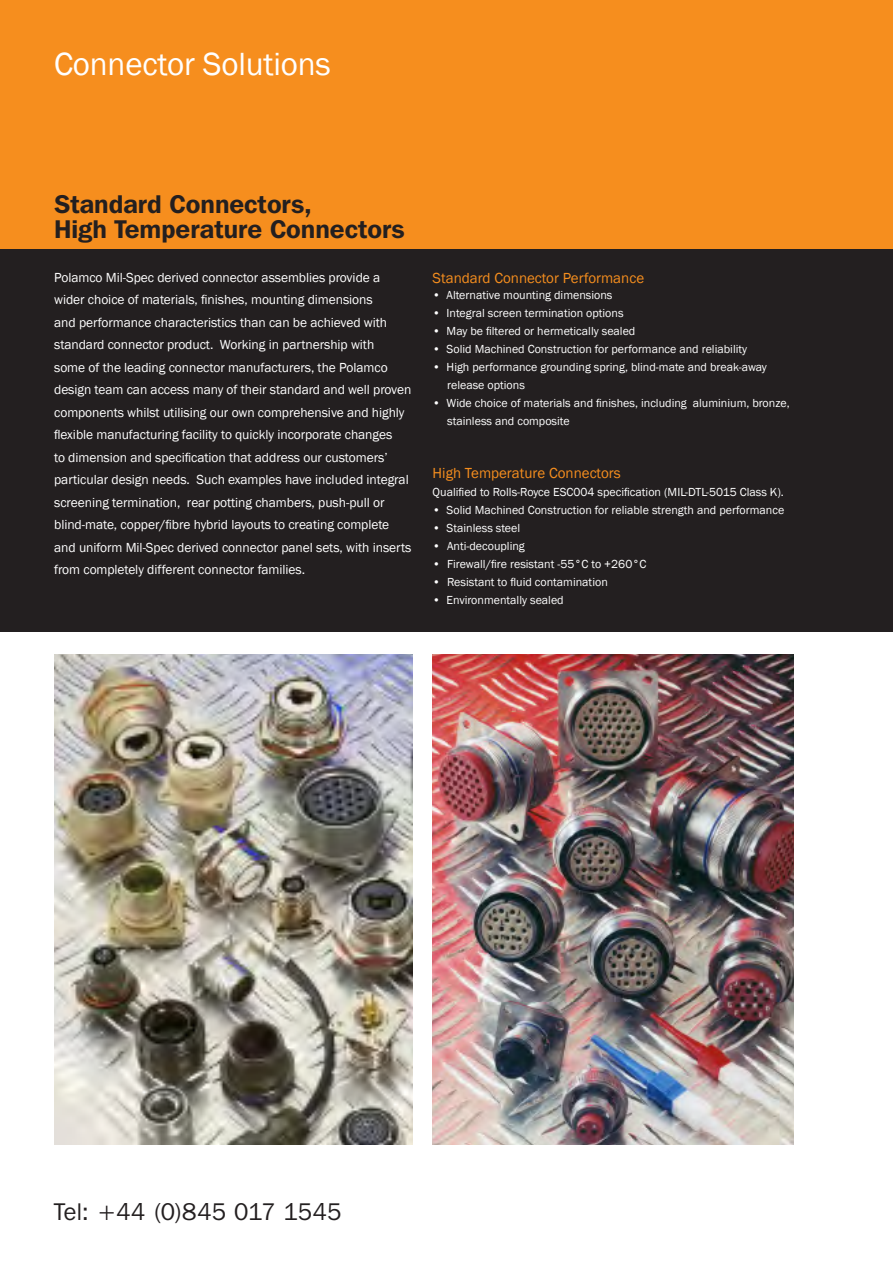
<style>
.page{position:relative;width:893px;height:1263px;background:#fff}
.page>*{position:absolute;margin:0;border:0;box-sizing:border-box;transform-origin:0 0}
.t1{font:33px "Franklin Gothic";letter-spacing:-.005em;color:#fff}
.Top-Sub-Header{font:600 25.5px "Franklin Gothic IT Cby BT";color:#231f20}
.t2{font:24px "Franklin Gothic IT Cby BT";letter-spacing:.01em;color:#231f20}
.Body-White{font:15px "Franklin Gothic";color:#f68e1e}
.Product_Group{font:15px "Franklin Gothic";color:#f68e1e}
.Body_White_Big_Text{font:13.5px/22.5px "Franklin Gothic";letter-spacing:-.005em;color:#fff}
.Product-Info-Inset{font:12px/18px "Franklin Gothic";color:#fff}
.Product-Info-Inset-S{font:12px "Franklin Gothic";color:#fff}
</style>
<div class="page">
<div style="left:0;top:0;width:893px;height:268px;background:#f68e1e"></div>
<div style="left:0;top:249px;width:893px;height:382px;background:#231f20"></div>
<img style="left:54px;top:655px;width:358px;height:489px">
<img style="left:432px;top:655px;width:362px;height:489px">
<p class="t1" style="left:54px;top:44px;width:278px">Connector Solutions</p>
<p class="Top-Sub-Header" style="left:54px;top:188px;width:260px">Standard Connectors,</p>
<p class="Top-Sub-Header" style="left:54px;top:213px;width:352px">High Temperature Connectors</p>
<p class="Body_White_Big_Text" style="left:54px;top:266px;width:359px">Polamco Mil-Spec derived connector assemblies provide a wider choice of materials, finishes, mounting dimensions<br>and performance characteristics than can be achieved with standard connector product. Working in partnership with<br>some of the leading connector manufacturers, the Polamco design team can access many of their standard and well proven components whilst utilising our own comprehensive and highly flexible manufacturing facility to quickly incorporate changes<br>to dimension and specification that address our customers’ particular design needs. Such examples have included integral screening termination, rear potting chambers, push-pull or blind-mate, copper/fibre hybrid layouts to creating complete and uniform Mil-Spec derived connector panel sets, with inserts from completely different connector families.</p>
<p class="Body-White" style="left:433px;top:268px;width:213px">Standard Connector Performance</p>
<p class="Product-Info-Inset-S" style="left:433px;top:288px;width:181px">• Alternative mounting dimensions</p>
<p class="Product-Info-Inset" style="left:433px;top:304px;width:192px">• Integral screen termination options</p>
<p class="Product-Info-Inset" style="left:433px;top:322px;width:204px">• May be filtered or hermetically sealed</p>
<p class="Product-Info-Inset" style="left:433px;top:340px;width:316px">• Solid Machined Construction for performance and reliability</p>
<p class="Product-Info-Inset" style="left:447px;top:358px;width:321px;text-indent:-15px">• High performance grounding spring, blind-mate and break-away release options</p>
<p class="Product-Info-Inset" style="left:447px;top:394px;width:344px;text-indent:-15px">• Wide choice of materials and finishes, including aluminium, bronze, stainless and composite</p>
<p class="Product_Group" style="left:433px;top:463px;width:190px">High Temperature Connectors</p>
<p class="Product-Info-Inset" style="left:433px;top:483px;width:353px">Qualified to Rolls-Royce ESC004 specification (MIL-DTL-5015 Class K).</p>
<p class="Product-Info-Inset" style="left:433px;top:501px;width:353px">• Solid Machined Construction for reliable strength and performance</p>
<p class="Product-Info-Inset" style="left:433px;top:519px;width:89px">• Stainless steel</p>
<p class="Product-Info-Inset" style="left:433px;top:537px;width:94px">• Anti-decoupling</p>
<p class="Product-Info-Inset" style="left:433px;top:555px;width:215px">• Firewall/fire resistant -55°C to +260°C</p>
<p class="Product-Info-Inset" style="left:433px;top:573px;width:177px">• Resistant to fluid contamination</p>
<p class="Product-Info-Inset" style="left:433px;top:591px;width:133px">• Environmentally sealed</p>
<p class="t2" style="left:54px;top:1197px;width:289px">Tel: +44 (0)845 017 1545</p>
</div>
